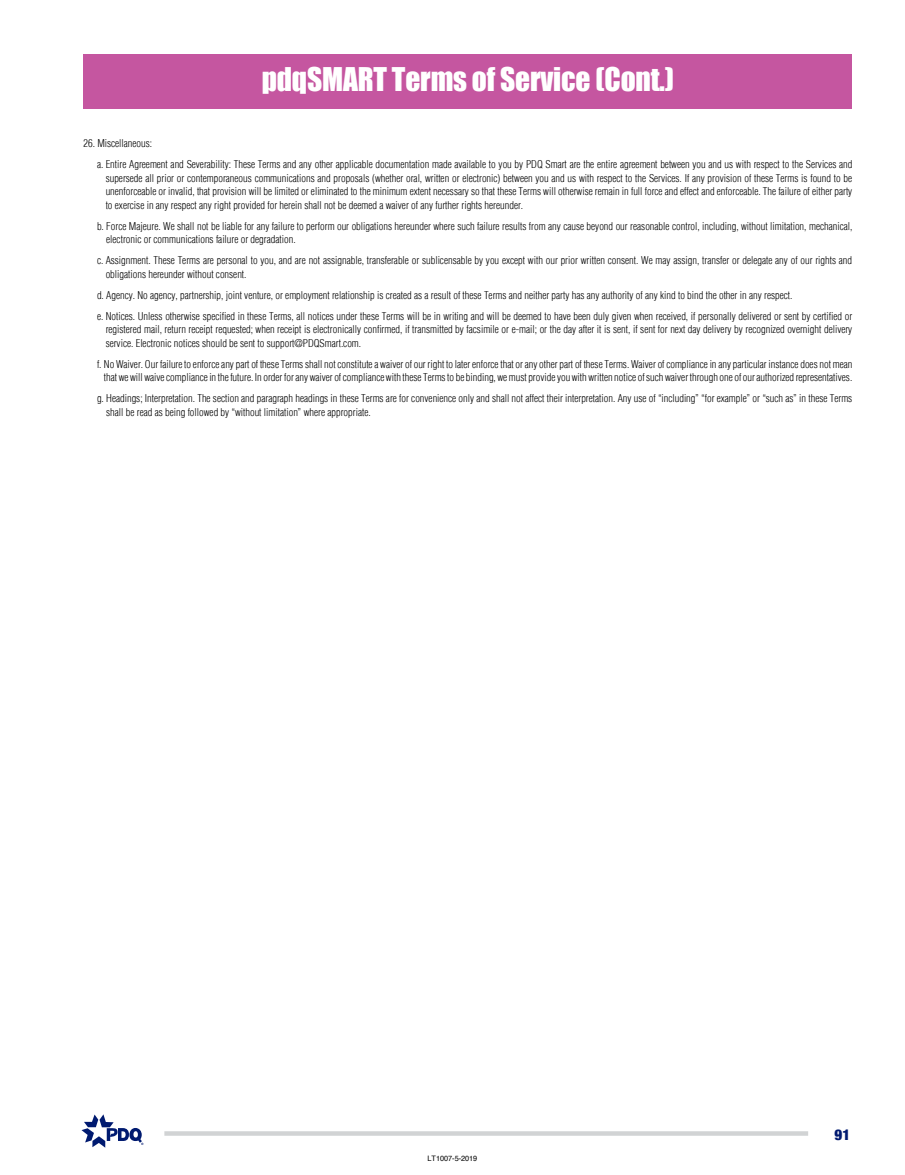
<style>
.page{position:relative;width:905px;height:1175px;background:#fff}
.page>*{position:absolute;margin:0;border:0;box-sizing:border-box;transform-origin:0 0}
.t1{font:30px "Impact";letter-spacing:-.005em;color:#fff}
.t2{font:900 condensed 15px "Helvetica Neue";color:#001a70}
.t3{font:300 condensed 10.5px/13.5px "Helvetica LT";color:#000}
.t4{font:7.5px "Helvetica";letter-spacing:-.005em;color:#000}
</style>
<div class="page">
<svg style="left:81px;top:1114px;width:62px;height:33px"></svg>
<hr style="left:164px;top:1131px;width:644px;height:4px;background:#d1d3d4">
<div style="left:83px;top:54px;width:769px;height:54px;background:#c556a0"></div>
<h1 class="t1" style="left:262px;top:56px;width:414px">pdqSMART Terms of Service (Cont.)</h1>
<p class="t3" style="left:97px;top:133px;width:757px;line-height:21px;text-indent:-14px">26. Miscellaneous:<br>a. Entire Agreement and Severability: These Terms and any other applicable documentation made available to you by PDQ Smart are the entire agreement between you and us with respect to the Services and</p>
<p class="t3" style="left:106px;top:171px;width:748px;text-align:justify">supersede all prior or contemporaneous communications and proposals (whether oral, written or electronic) between you and us with respect to the Services. If any provision of these Terms is found to be unenforceable or invalid, that provision will be limited or eliminated to the minimum extent necessary so that these Terms will otherwise remain in full force and effect and enforceable. The failure of either party to exercise in any respect any right provided for herein shall not be deemed a waiver of any further rights hereunder.</p>
<p class="t3" style="left:106px;top:219px;width:747px;text-indent:-9px">b. Force Majeure. We shall not be liable for any failure to perform our obligations hereunder where such failure results from any cause beyond our reasonable control, including, without limitation, mechanical, electronic or communications failure or degradation.</p>
<p class="t3" style="left:106px;top:254px;width:748px;text-indent:-9px">c. Assignment. These Terms are personal to you, and are not assignable, transferable or sublicensable by you except with our prior written consent. We may assign, transfer or delegate any of our rights and obligations hereunder without consent.</p>
<p class="t3" style="left:97px;top:284px;width:756px;line-height:21px">d. Agency. No agency, partnership, joint venture, or employment relationship is created as a result of these Terms and neither party has any authority of any kind to bind the other in any respect.<br>e. Notices. Unless otherwise specified in these Terms, all notices under these Terms will be in writing and will be deemed to have been duly given when received, if personally delivered or sent by certified or</p>
<p class="t3" style="left:106px;top:323px;width:748px">registered mail, return receipt requested; when receipt is electronically confirmed, if transmitted by facsimile or e-mail; or the day after it is sent, if sent for next day delivery by recognized overnight delivery service. Electronic notices should be sent to support@PDQSmart.com.</p>
<p class="t3" style="left:97px;top:357px;width:756px;text-align:right">f. No Waiver. Our failure to enforce any part of these Terms shall not constitute a waiver of our right to later enforce that or any other part of these Terms. Waiver of compliance in any particular instance does not mean that we will waive compliance in the future. In order for any waiver of compliance with these Terms to be binding, we must provide you with written notice of such waiver through one of our authorized representatives.</p>
<p class="t3" style="left:106px;top:392px;width:747px;text-indent:-9px">g. Headings; Interpretation. The section and paragraph headings in these Terms are for convenience only and shall not affect their interpretation. Any use of “including” “for example” or “such as” in these Terms shall be read as being followed by “without limitation” where appropriate.</p>
<p class="t4" style="left:427px;top:1153px;width:51px">LT1007-5-2019</p>
<h2 class="t2" style="left:834px;top:1122px;width:17px">91</h2>
</div>
